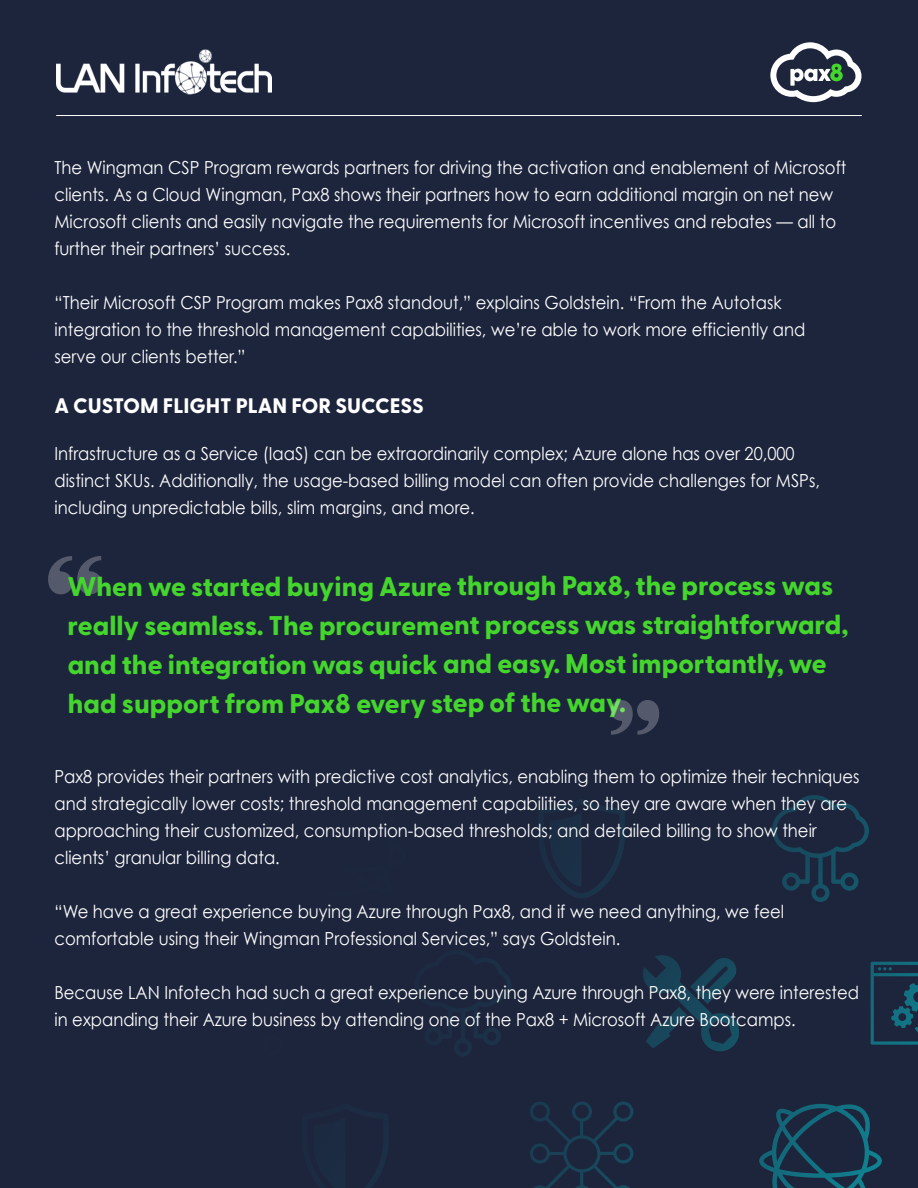
<style>
.page{position:relative;width:918px;height:1188px;background:#1d253c}
.page>*{position:absolute;margin:0;border:0;box-sizing:border-box;transform-origin:0 0}
.t1{font:800 27px/39px "Greycliff CF";letter-spacing:-.005em;color:#44d62c}
.t2{font:800 21px "Greycliff CF";color:#fff}
.t3{font:18px/27px "Century Gothic";color:#fff;scale:.91 1}
</style>
<div class="page">
<svg style="left:552px;top:795px;width:317px;height:107px"></svg>
<svg style="left:770px;top:42px;width:92px;height:60px"></svg>
<hr style="left:56px;top:115px;width:806px;height:1px;background:#fff">
<img style="left:57px;top:49px;width:214px;height:47px">
<svg style="left:48px;top:556px;width:54px;height:38px"></svg>
<svg style="left:611px;top:700px;width:48px;height:35px"></svg>
<p class="t3" style="left:54px;top:154px;width:872px">The Wingman CSP Program rewards partners for driving the activation and enablement of Microsoft clients. As a Cloud Wingman, Pax8 shows their partners how to earn additional margin on net new Microsoft clients and easily navigate the requirements for Microsoft incentives and rebates — all to further their partners’ success.</p>
<p class="t3" style="left:54px;top:289px;width:827px">“Their Microsoft CSP Program makes Pax8 standout,” explains Goldstein. “From the Autotask integration to the threshold management capabilities, we’re able to work more efficiently and serve our clients better.”</p>
<p class="t2" style="left:54px;top:393px;width:371px">A CUSTOM FLIGHT PLAN FOR SUCCESS</p>
<p class="t3" style="left:54px;top:440px;width:843px">Infrastructure as a Service (IaaS) can be extraordinarily complex; Azure alone has over 20,000 distinct SKUs. Additionally, the usage-based billing model can often provide challenges for MSPs, including unpredictable bills, slim margins, and more.</p>
<h1 class="t1" style="left:68px;top:567px;width:783px">When we started buying Azure through Pax8, the process was really seamless. The procurement process was straightforward, and the integration was quick and easy. Most importantly, we had support from Pax8 every step of the way.</h1>
<p class="t3" style="left:54px;top:762px;width:886px">Pax8 provides their partners with predictive cost analytics, enabling them to optimize their techniques and strategically lower costs; threshold management capabilities, so they are aware when they are approaching their customized, consumption-based thresholds; and detailed billing to show their clients’ granular billing data.</p>
<p class="t3" style="left:54px;top:897px;width:803px">“We have a great experience buying Azure through Pax8, and if we need anything, we feel comfortable using their Wingman Professional Services,” says Goldstein.</p>
<p class="t3" style="left:54px;top:978px;width:886px">Because LAN Infotech had such a great experience buying Azure through Pax8, they were interested in expanding their Azure business by attending one of the Pax8 + Microsoft Azure Bootcamps.</p>
</div>
